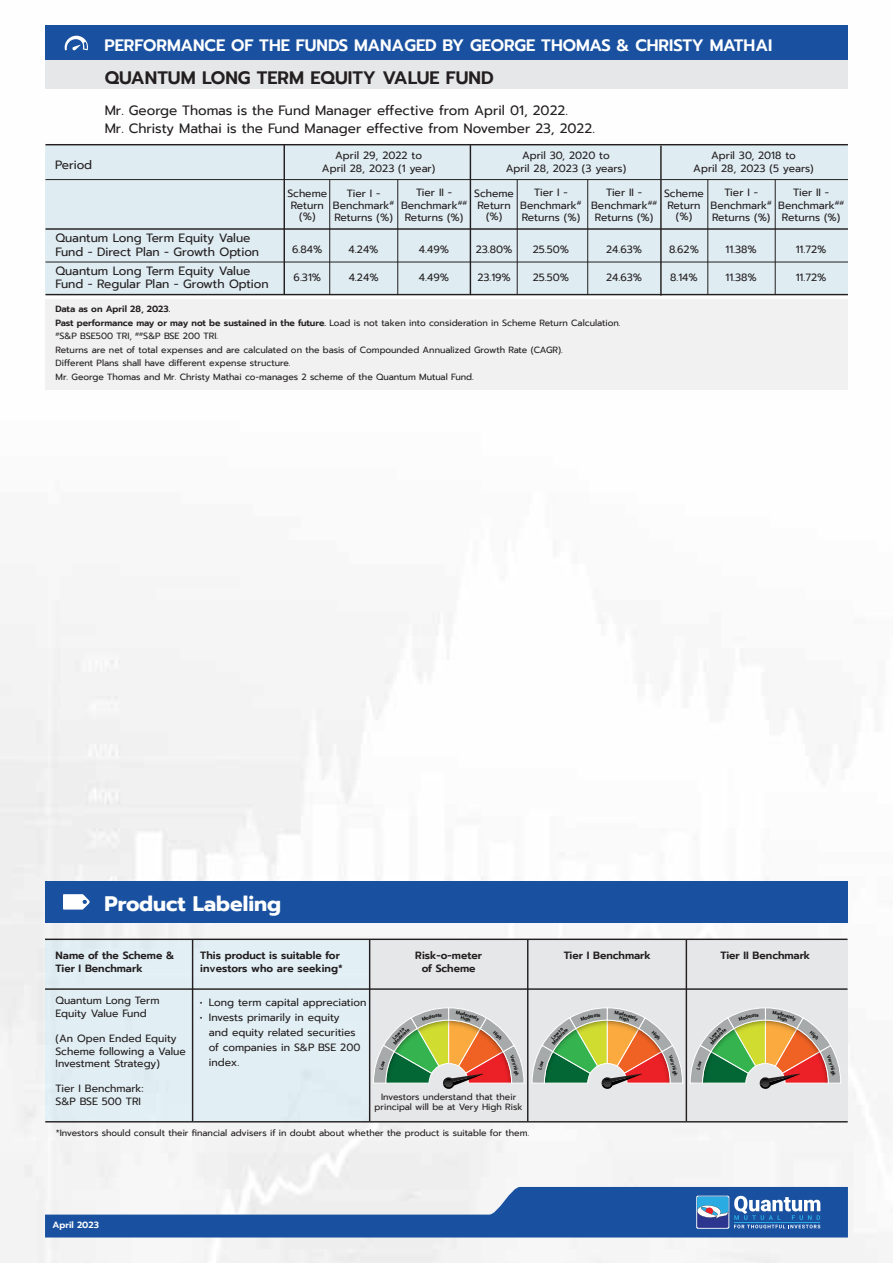
<style>
.page{position:relative;width:893px;height:1263px;background:#fff}
.page>*{position:absolute;margin:0;border:0;box-sizing:border-box;transform-origin:0 0}
.t1{font:700 21px "Prompt";color:#fff}
.t2{font:600 18px "Prompt";color:#231f20}
.t3{font:600 16.5px "Prompt";color:#fff}
.t4{font:13.5px/17.9px "Prompt";color:#231f20}
.t5{font:12px/13.2px "Prompt";color:#231f20}
.t6{font:10.5px/12.3px "Prompt";color:#231f20;text-align:center}
.t7{font:600 10.5px/13.5px "Prompt";color:#231f20}
.t8{font:9px/13.5px "Prompt";color:#231f20}
.t9{font:600 9px "Prompt";color:#fff}
.s1{font-weight:600}
</style>
<div class="page">
<img style="left:0;top:295px;width:890px;height:968px">
<div style="left:45px;top:299px;width:803px;height:91px;background:#f1f1f2"></div>
<div style="left:45px;top:25px;width:803px;height:36px;background:#1951a0"></div>
<div style="left:45px;top:61px;width:803px;height:28px;background:#e6e7e8"></div>
<div style="left:45px;top:939px;width:325px;height:182px;background:#e1eef3"></div>
<div style="left:370px;top:939px;width:478px;height:182px;background:#e6e7e8"></div>
<div style="left:45px;top:881px;width:803px;height:41px;background:#1951a0"></div>
<hr style="left:45px;top:988px;width:802px;height:2px;background:#231f20">
<hr style="left:45px;top:1121px;width:803px;height:1px;background:#231f20">
<hr style="left:45px;top:938px;width:802px;height:2px;background:#231f20">
<hr style="left:192px;top:939px;width:1px;height:182px;background:#231f20">
<hr style="left:369px;top:939px;width:1px;height:182px;background:#231f20">
<hr style="left:686px;top:939px;width:1px;height:182px;background:#231f20">
<hr style="left:527px;top:939px;width:1px;height:182px;background:#231f20">
<svg style="left:63px;top:894px;width:27px;height:15px"></svg>
<svg style="left:65px;top:35px;width:23px;height:16px"></svg>
<svg style="left:45px;top:1187px;width:803px;height:50px"></svg>
<div style="left:45px;top:145px;width:803px;height:150px;background:#dfecf2"></div>
<hr style="left:45px;top:228px;width:803px;height:2px;background:#231f20">
<hr style="left:45px;top:144px;width:803px;height:1px;background:#231f20">
<hr style="left:45px;top:262px;width:803px;height:1px;background:#231f20">
<hr style="left:45px;top:294px;width:803px;height:1px;background:#231f20">
<hr style="left:45px;top:179px;width:803px;height:1px;background:#231f20">
<hr style="left:284px;top:145px;width:1px;height:150px;background:#231f20">
<hr style="left:470px;top:145px;width:1px;height:150px;background:#231f20">
<hr style="left:397px;top:180px;width:1px;height:115px;background:#231f20">
<hr style="left:329px;top:180px;width:1px;height:115px;background:#231f20">
<hr style="left:517px;top:180px;width:1px;height:115px;background:#231f20">
<hr style="left:587px;top:180px;width:1px;height:115px;background:#231f20">
<hr style="left:775px;top:180px;width:1px;height:115px;background:#231f20">
<hr style="left:707px;top:180px;width:1px;height:115px;background:#231f20">
<hr style="left:660px;top:146px;width:2px;height:150px;background:#231f20">
<svg style="left:373px;top:1007px;width:151px;height:82px"></svg>
<svg style="left:690px;top:1007px;width:151px;height:82px"></svg>
<svg style="left:532px;top:1007px;width:151px;height:82px"></svg>
<h3 class="t3" style="left:104px;top:33px;width:669px">PERFORMANCE OF THE FUNDS MANAGED BY GEORGE THOMAS &amp; CHRISTY MATHAI</h3>
<h2 class="t2" style="left:105px;top:65px;width:390px">QUANTUM LONG TERM EQUITY VALUE FUND</h2>
<p class="t5" style="left:55px;top:158px;width:39px">Period</p>
<p class="t4" style="left:105px;top:101px;width:492px">Mr. George Thomas is the Fund Manager effective from April 01, 2022.<br>Mr. Christy Mathai is the Fund Manager effective from November 23, 2022.</p>
<p class="t6" style="left:322px;top:149px;width:115px">April 29, 2022 to<br>April 28, 2023 (1 year)</p>
<p class="t6" style="left:506px;top:149px;width:122px;line-height:12.8px">April 30, 2020 to<br>April 28, 2023 (3 years)</p>
<p class="t6" style="left:693px;top:149px;width:122px;line-height:13.4px">April 30, 2018 to<br>April 28, 2023 (5 years)</p>
<p class="t6" style="left:288px;top:187px;width:41px">Scheme<br>Return (%)</p>
<p class="t6" style="left:333px;top:187px;width:63px">Tier I -<br>Benchmark<sup>#<br></sup>Returns (%)</p>
<p class="t6" style="left:401px;top:186px;width:67px">Tier II -<br>Benchmark<sup>##<br></sup>Returns (%)</p>
<p class="t6" style="left:474px;top:187px;width:41px">Scheme<br>Return (%)</p>
<p class="t6" style="left:591px;top:186px;width:67px">Tier II -<br>Benchmark<sup>##<br></sup>Returns (%)</p>
<p class="t6" style="left:520px;top:186px;width:63px">Tier I -<br>Benchmark<sup>#<br></sup>Returns (%)</p>
<p class="t6" style="left:664px;top:187px;width:41px">Scheme<br>Return (%)</p>
<p class="t6" style="left:778px;top:186px;width:67px">Tier II -<br>Benchmark<sup>##<br></sup>Returns (%)</p>
<p class="t6" style="left:711px;top:186px;width:63px">Tier I -<br>Benchmark<sup>#<br></sup>Returns (%)</p>
<p class="t5" style="left:55px;top:232px;width:205px">Quantum Long Term Equity Value<br>Fund - Direct Plan - Growth Option</p>
<p class="t5" style="left:55px;top:264px;width:215px;line-height:12.6px">Quantum Long Term Equity Value<br>Fund - Regular Plan - Growth Option</p>
<p class="t6" style="left:292px;top:243px;width:32px">6.84%</p>
<p class="t6" style="left:294px;top:271px;width:29px">6.31%</p>
<p class="t6" style="left:533px;top:243px;width:38px">25.50%</p>
<p class="t6" style="left:726px;top:243px;width:33px">11.38%</p>
<p class="t6" style="left:349px;top:243px;width:31px">4.24%</p>
<p class="t6" style="left:419px;top:243px;width:32px">4.49%</p>
<p class="t6" style="left:476px;top:243px;width:38px">23.80%</p>
<p class="t6" style="left:606px;top:243px;width:38px">24.63%</p>
<p class="t6" style="left:669px;top:243px;width:32px">8.62%</p>
<p class="t6" style="left:796px;top:243px;width:32px">11.72%</p>
<p class="t6" style="left:533px;top:271px;width:38px">25.50%</p>
<p class="t6" style="left:726px;top:271px;width:33px">11.38%</p>
<p class="t6" style="left:349px;top:271px;width:31px">4.24%</p>
<p class="t6" style="left:419px;top:271px;width:32px">4.49%</p>
<p class="t6" style="left:477px;top:271px;width:35px">23.19%</p>
<p class="t6" style="left:606px;top:271px;width:38px">24.63%</p>
<p class="t6" style="left:670px;top:271px;width:29px">8.14%</p>
<p class="t6" style="left:796px;top:271px;width:32px">11.72%</p>
<p class="t8" style="left:56px;top:302px;width:566px"><span class="s1">Data as on April 28, 2023.<br>Past performance may or may not be sustained in the future.</span> Load is not taken into consideration in Scheme Return Calculation. <sup>#</sup>S&amp;P BSE500 TRI, <sup>##</sup>S&amp;P BSE 200 TRI.<br>Returns are net of total expenses and are calculated on the basis of Compounded Annualized Growth Rate (CAGR).<br>Different Plans shall have different expense structure.<br>Mr. George Thomas and Mr. Christy Mathai co-manages 2 scheme of the Quantum Mutual Fund.</p>
<h1 class="t1" style="left:104px;top:888px;width:178px">Product Labeling</h1>
<p class="t7" style="left:56px;top:948px;width:120px">Name of the Scheme &amp;<br>Tier I Benchmark</p>
<p class="t7" style="left:200px;top:948px;width:144px">This product is suitable for investors who are seeking*</p>
<p class="t7" style="left:415px;top:948px;width:68px;text-align:center">Risk-o-meter of Scheme</p>
<p class="t7" style="left:720px;top:948px;width:91px">Tier II Benchmark</p>
<p class="t6" style="left:200px;top:996px;width:168px">• Long term capital appreciation</p>
<p class="t6" style="left:209px;top:1009px;width:153px;line-height:15px;text-align:left;text-indent:-9px">• Invests primarily in equity and equity related securities of companies in S&amp;P BSE 200 index.</p>
<p class="t7" style="left:564px;top:948px;width:89px">Tier I Benchmark</p>
<p class="t6" style="left:56px;top:994px;width:105px;text-align:left">Quantum Long Term<br>Equity Value Fund</p>
<p class="t6" style="left:56px;top:1032px;width:132px;text-align:left">(An Open Ended Equity<br>Scheme following a Value<br>Investment Strategy)</p>
<p class="t6" style="left:56px;top:1082px;width:90px;text-align:left">Tier I Benchmark:<br>S&amp;P BSE 500 TRI</p>
<p class="t8" style="left:375px;top:1092px;width:149px;line-height:9.4px;text-align:center">Investors understand that their principal will be at Very High Risk</p>
<p class="t8" style="left:56px;top:1126px;width:475px">*Investors should consult their financial advisers if in doubt about whether the product is suitable for them.</p>
<p class="t9" style="left:53px;top:1218px;width:48px">April 2023</p>
</div>
